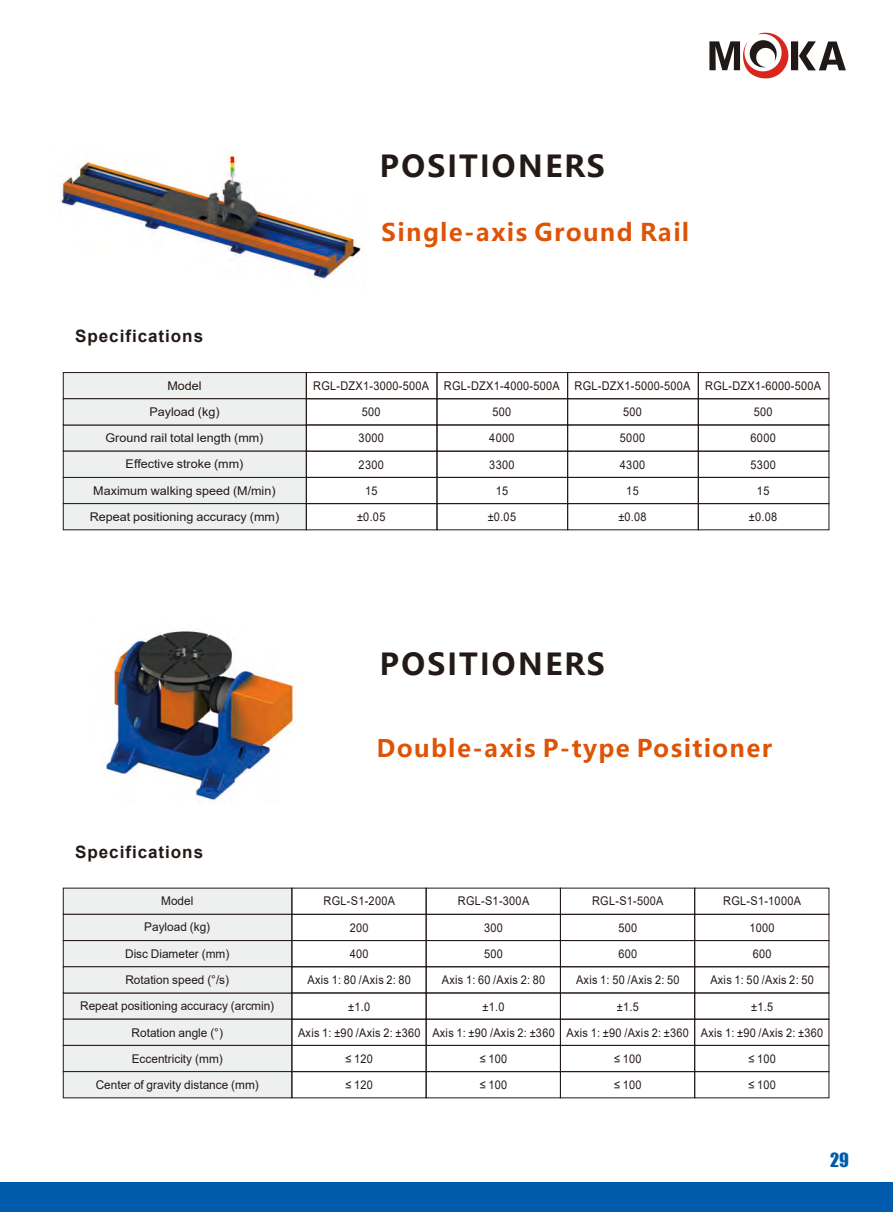
<style>
.page{position:relative;width:893px;height:1212px;background:#fff}
.page>*{position:absolute;margin:0;border:0;box-sizing:border-box;transform-origin:0 0}
.t1{font:700 30px "Microsoft Ya Hei";letter-spacing:.06em;color:#231916}
.t2{font:700 24px "Microsoft Ya Hei";letter-spacing:.06em;color:#de5306}
.t3{font:18px "Impact";color:#005bac}
.t4{font:700 17.1px "Arial";letter-spacing:.055em;color:#231916}
.t5{font:12px/26.2px "Arial";letter-spacing:.025em;color:#231916;text-align:center;scale:.91 1}
.t6{font:12px/26.2px "Arial";color:#231916;text-align:center}
.t7{font:12px/26.2px "Arial";color:#231916;text-align:center;scale:1.05 1}
.s1{font-style:inherit}
</style>
<div class="page">
<img style="left:60px;top:154px;width:301px;height:127px">
<div style="left:63px;top:372px;width:244px;height:27px;background:#eeefef;border:1px solid #231916"></div>
<div style="left:63px;top:424px;width:244px;height:28px;background:#eeefef;border:1px solid #231916"></div>
<div style="left:63px;top:477px;width:244px;height:27px;background:#eeefef"></div>
<div style="left:63px;top:398px;width:244px;height:27px;background:#eeefef;border:1px solid #231916"></div>
<div style="left:63px;top:451px;width:244px;height:27px;background:#eeefef;border:1px solid #231916"></div>
<div style="left:63px;top:503px;width:244px;height:27px;background:#eeefef;border:1px solid #231916"></div>
<div style="left:306px;top:372px;width:131px;height:27px;border:1px solid #231916"></div>
<div style="left:437px;top:372px;width:131px;height:27px;border:1px solid #231916"></div>
<div style="left:567px;top:372px;width:132px;height:27px;border:1px solid #231916"></div>
<div style="left:698px;top:372px;width:131px;height:27px;border:1px solid #231916"></div>
<div style="left:306px;top:398px;width:131px;height:27px;border:1px solid #231916"></div>
<div style="left:437px;top:398px;width:131px;height:27px;border:1px solid #231916"></div>
<div style="left:567px;top:398px;width:132px;height:27px;border:1px solid #231916"></div>
<div style="left:698px;top:398px;width:131px;height:27px;border:1px solid #231916"></div>
<div style="left:306px;top:451px;width:131px;height:27px;border:1px solid #231916"></div>
<div style="left:437px;top:451px;width:131px;height:27px;border:1px solid #231916"></div>
<div style="left:567px;top:451px;width:132px;height:27px;border:1px solid #231916"></div>
<div style="left:698px;top:451px;width:131px;height:27px;border:1px solid #231916"></div>
<div style="left:306px;top:503px;width:131px;height:27px;border:1px solid #231916"></div>
<div style="left:437px;top:503px;width:131px;height:27px;border:1px solid #231916"></div>
<div style="left:567px;top:503px;width:132px;height:27px;border:1px solid #231916"></div>
<div style="left:698px;top:503px;width:131px;height:27px;border:1px solid #231916"></div>
<img style="left:105px;top:631px;width:189px;height:171px">
<div style="left:63px;top:888px;width:229px;height:27px;background:#eeefef"></div>
<div style="left:63px;top:940px;width:229px;height:27px;background:#eeefef"></div>
<div style="left:63px;top:992px;width:229px;height:27px;background:#eeefef;border:1px solid #231916"></div>
<div style="left:63px;top:914px;width:229px;height:27px;background:#eeefef;border:1px solid #231916"></div>
<div style="left:63px;top:966px;width:229px;height:27px;background:#eeefef;border:1px solid #231916"></div>
<div style="left:63px;top:1019px;width:229px;height:27px;background:#eeefef;border:1px solid #231916"></div>
<div style="left:63px;top:1045px;width:229px;height:27px;background:#eeefef;border:1px solid #231916"></div>
<div style="left:63px;top:1071px;width:229px;height:27px;background:#eeefef;border:1px solid #231916"></div>
<div style="left:291px;top:914px;width:136px;height:27px;border:1px solid #231916"></div>
<div style="left:426px;top:914px;width:135px;height:27px;border:1px solid #231916"></div>
<div style="left:560px;top:914px;width:135px;height:27px;border:1px solid #231916"></div>
<div style="left:694px;top:914px;width:135px;height:27px;border:1px solid #231916"></div>
<div style="left:291px;top:966px;width:136px;height:27px;border:1px solid #231916"></div>
<div style="left:426px;top:966px;width:135px;height:27px;border:1px solid #231916"></div>
<div style="left:560px;top:966px;width:135px;height:27px;border:1px solid #231916"></div>
<div style="left:694px;top:966px;width:135px;height:27px;border:1px solid #231916"></div>
<div style="left:291px;top:1019px;width:136px;height:27px;border:1px solid #231916"></div>
<div style="left:291px;top:1045px;width:136px;height:27px;border:1px solid #231916"></div>
<div style="left:291px;top:1071px;width:136px;height:27px;border:1px solid #231916"></div>
<div style="left:426px;top:1019px;width:135px;height:27px;border:1px solid #231916"></div>
<div style="left:426px;top:1045px;width:135px;height:27px;border:1px solid #231916"></div>
<div style="left:426px;top:1071px;width:135px;height:27px;border:1px solid #231916"></div>
<div style="left:560px;top:1019px;width:135px;height:27px;border:1px solid #231916"></div>
<div style="left:560px;top:1045px;width:135px;height:27px;border:1px solid #231916"></div>
<div style="left:560px;top:1071px;width:135px;height:27px;border:1px solid #231916"></div>
<div style="left:694px;top:1019px;width:135px;height:27px;border:1px solid #231916"></div>
<div style="left:694px;top:1045px;width:135px;height:27px;border:1px solid #231916"></div>
<div style="left:694px;top:1071px;width:135px;height:27px;border:1px solid #231916"></div>
<img style="left:709px;top:32px;width:137px;height:47px">
<div style="left:0;top:1182px;width:893px;height:30px;background:#005bac"></div>
<h1 class="t1" style="left:380px;top:146px;width:227px">POSITIONERS</h1>
<h2 class="t2" style="left:382px;top:216px;width:309px">Single-axi<span class="s1">s G</span>roun<span class="s1">d R</span>ail</h2>
<h3 class="t4" style="left:75px;top:324px;width:130px">Specifications</h3>
<p class="t7" style="left:90px;top:372px;width:182px">Model<br>Payload (kg)<br>Ground rail total length (mm)<br>Effective stroke (mm)<br>Maximum walking speed (M/min)<br>Repeat positioning accuracy (mm)</p>
<p class="t5" style="left:313px;top:372px;width:129px">RGL-DZX1-3000-500A<br>500<br>3000<br>2300<br>15<br>±0.05</p>
<p class="t5" style="left:444px;top:372px;width:129px">RGL-DZX1-4000-500A<br>500<br>4000<br>3300<br>15<br>±0.05</p>
<p class="t5" style="left:575px;top:372px;width:129px">RGL-DZX1-5000-500A<br>500<br>5000<br>4300<br>15<br>±0.08</p>
<p class="t5" style="left:705px;top:372px;width:129px">RGL-DZX1-6000-500A<br>500<br>6000<br>5300<br>15<br>±0.08</p>
<h1 class="t1" style="left:380px;top:643px;width:227px">POSITIONERS</h1>
<h2 class="t2" style="left:377px;top:731px;width:397px">Double-axi<span class="s1">s P</span>-typ<span class="s1">e P</span>ositioner</h2>
<h3 class="t4" style="left:75px;top:840px;width:130px">Specifications</h3>
<p class="t6" style="left:80px;top:888px;width:196px">Model<br>Payload (kg)<br>Disc Diameter (mm)<br>Rotation speed (°/s)<br>Repeat positioning accuracy (arcmin)<br>Rotation angle (°)<br>Eccentricity (mm)<br>Center of gravity distance (mm)</p>
<p class="t5" style="left:298px;top:888px;width:136px">RGL-S1-200A<br>200<br>400<br>Axis 1: 80 /Axis 2: 80 ±1.0<br>Axis 1: ±90 /Axis 2: ±360 ≤ 120<br>≤ 120</p>
<p class="t5" style="left:432px;top:888px;width:136px">RGL-S1-300A<br>300<br>500<br>Axis 1: 60 /Axis 2: 80 ±1.0<br>Axis 1: ±90 /Axis 2: ±360 ≤ 100<br>≤ 100</p>
<p class="t5" style="left:567px;top:888px;width:136px">RGL-S1-500A<br>500<br>600<br>Axis 1: 50 /Axis 2: 50 ±1.5<br>Axis 1: ±90 /Axis 2: ±360 ≤ 100<br>≤ 100</p>
<p class="t5" style="left:701px;top:888px;width:136px">RGL-S1-1000A<br>1000<br>600<br>Axis 1: 50 /Axis 2: 50 ±1.5<br>Axis 1: ±90 /Axis 2: ±360 ≤ 100<br>≤ 100</p>
<h3 class="t3" style="left:830px;top:1145px;width:20px">29</h3>
</div>
